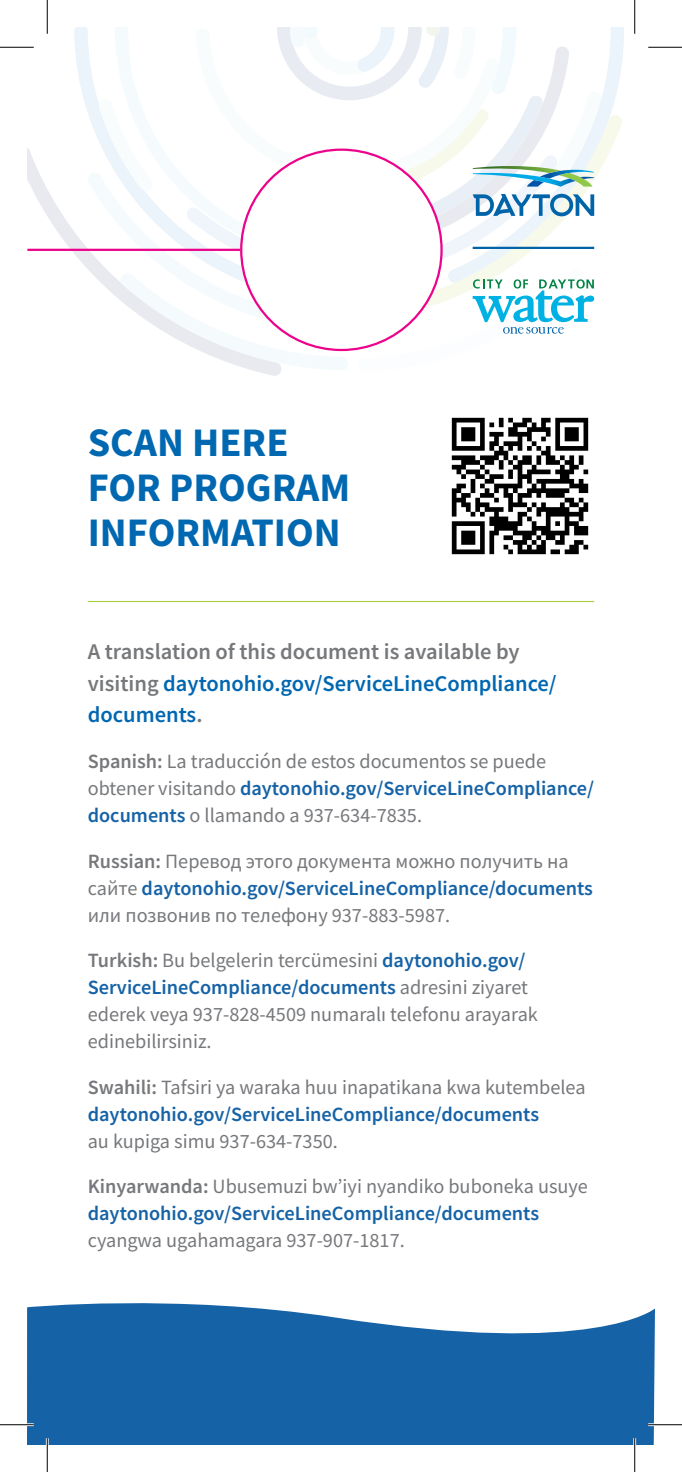
<style>
.page{position:relative;width:682px;height:1472px;background:#fff}
.page>*{position:absolute;margin:0;border:0;box-sizing:border-box;transform-origin:0 0}
.t1{font:700 40.5px/45px "Source Sans Pro";color:#0067b1}
.t2{font:600 22.5px/31.5px "Source Sans Pro";color:#76787b}
.t3{font:20.25px/27px "Source Sans Pro";color:#76787b}
.s1{color:#0067b1}
.s2{font-weight:600}
.s3{font-weight:600;color:#1562a6}
</style>
<div class="page">
<svg style="left:27px;top:1303px;width:628px;height:141px;background:#2c71ae"></svg>
<svg style="left:74px;top:27px;width:24px;height:112px"></svg>
<svg style="left:27px;top:148px;width:254px;height:228px"></svg>
<svg style="left:120px;top:336px;width:226px;height:34px"></svg>
<svg style="left:602px;top:27px;width:22px;height:88px;fill:#ebf4fa"></svg>
<svg style="left:87px;top:172px;width:202px;height:164px"></svg>
<svg style="left:439px;top:115px;width:183px;height:185px"></svg>
<svg style="left:359px;top:268px;width:235px;height:82px"></svg>
<svg style="left:98px;top:27px;width:504px;height:214px"></svg>
<hr style="left:472px;top:247px;width:122px;height:2px;background:#0163a8">
<img style="left:451px;top:417px;width:138px;height:138px">
<hr style="left:88px;top:601px;width:506px;height:1px;background:#a6ce3d">
<div style="left:241px;top:150px;width:200px;height:200px;background:#fff;border-radius:50%"></div>
<hr style="left:27px;top:249px;width:213px;height:2px;background:#ed028c">
<hr style="left:0;top:1423px;width:34px;height:3px;background:#fff">
<hr style="left:648px;top:1423px;width:34px;height:3px;background:#fff">
<hr style="left:46px;top:1438px;width:3px;height:34px;background:#fff">
<hr style="left:633px;top:1438px;width:3px;height:34px;background:#fff">
<hr style="left:0;top:47px;width:34px;height:1px;background:#000">
<hr style="left:648px;top:47px;width:34px;height:1px;background:#000">
<hr style="left:0;top:1424px;width:34px;height:1px;background:#000">
<hr style="left:648px;top:1424px;width:34px;height:1px;background:#000">
<hr style="left:47px;top:0;width:1px;height:34px;background:#000">
<hr style="left:47px;top:1438px;width:1px;height:34px;background:#000">
<hr style="left:634px;top:0;width:1px;height:34px;background:#000">
<hr style="left:634px;top:1438px;width:1px;height:34px;background:#000">
<p class="t1" style="left:88px;top:420px;width:264px">SCAN HERE<br>FOR PROGRAM<br>INFORMATION</p>
<p class="t2" style="left:88px;top:636px;width:470px">A translation of this document is available by visiting <span class="s1">daytonohio.gov/ServiceLineCompliance/ documents</span>.</p>
<p class="t3" style="left:88px;top:747px;width:508px"><span class="s2">Spanish:</span> La traducción de estos documentos se puede obtener visitando <span class="s3">daytonohio.gov/ServiceLineCompliance/ documents</span> o llamando a 937-634-7835.</p>
<p class="t3" style="left:88px;top:847px;width:506px"><span class="s2">Russian:</span> Перевод этого документа можно получить на сайте <span class="s3">daytonohio.gov/ServiceLineCompliance/documents </span>или позвонив по телефону 937-883-5987.</p>
<p class="t3" style="left:88px;top:947px;width:452px"><span class="s2">Turkish:</span> Bu belgelerin tercümesini <span class="s3">daytonohio.gov/ ServiceLineCompliance/documents</span> adresini ziyaret ederek veya 937-828-4509 numaralı telefonu arayarak edinebilirsiniz.</p>
<p class="t3" style="left:88px;top:1073px;width:499px"><span class="s2">Swahili:</span> Tafsiri ya waraka huu inapatikana kwa kutembelea <span class="s3">daytonohio.gov/ServiceLineCompliance/documents<br></span>au kupiga simu 937-634-7350.</p>
<p class="t3" style="left:88px;top:1173px;width:502px"><span class="s2">Kinyarwanda:</span> Ubusemuzi bw’iyi nyandiko buboneka usuye <span class="s3">daytonohio.gov/ServiceLineCompliance/documents </span>cyangwa ugahamagara 937-907-1817.</p>
</div>
